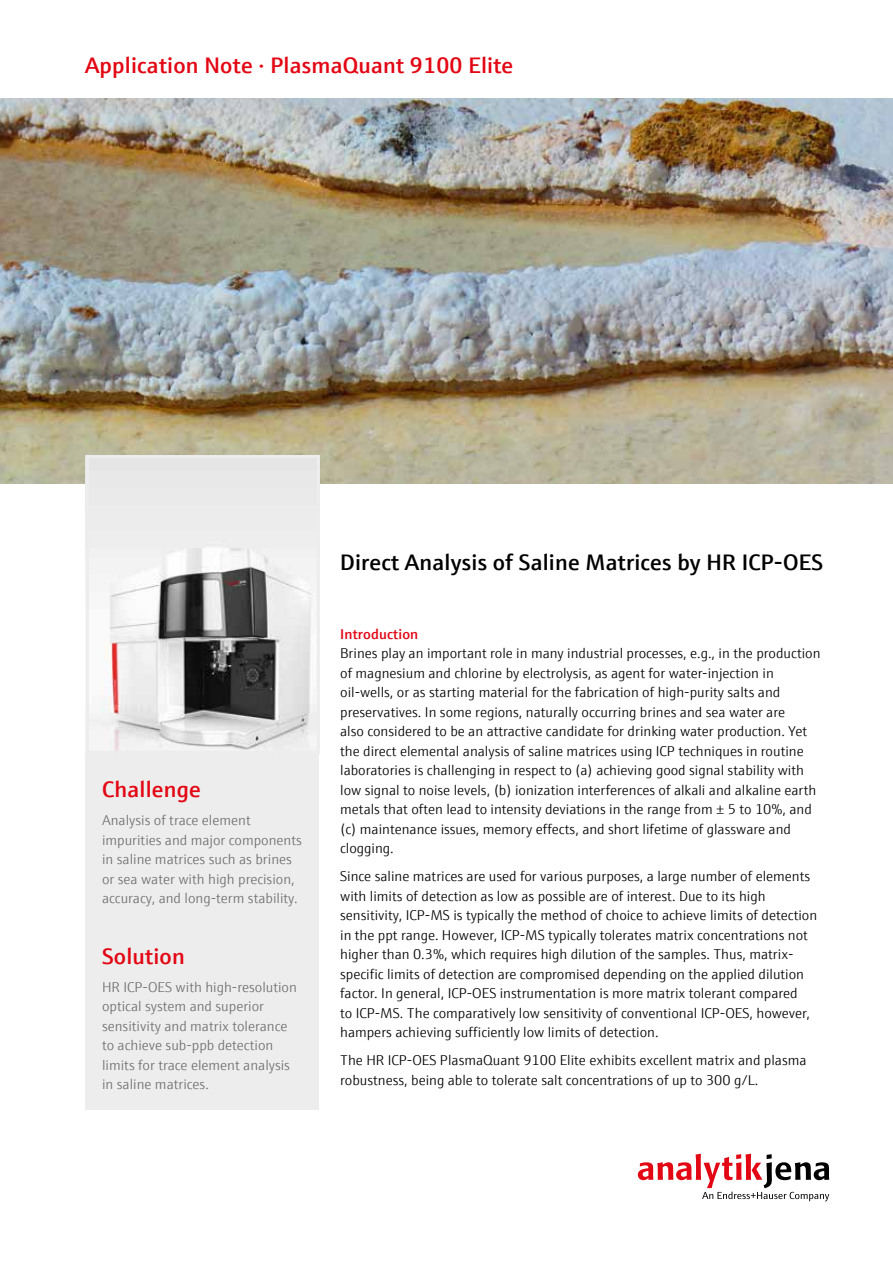
<style>
.page{position:relative;width:893px;height:1263px;background:#fff}
.page>*{position:absolute;margin:0;border:0;box-sizing:border-box;transform-origin:0 0}
.t1{font:600 22.5px "E+H Sans";letter-spacing:.01em;color:#e30613}
.t2{font:600 22.5px "E+H Sans";letter-spacing:.01em;color:#000}
.t3{font:300 14.25px/19.5px "E+H Sans";color:#000}
.t4{font:300 14.25px/19.5px "E+H Sans";color:#706f6f}
.t5{font:600 14.25px "E+H Sans";letter-spacing:.01em;color:#e30613}
</style>
<div class="page">
<svg style="left:638px;top:1154px;width:191px;height:47px"></svg>
<div style="left:85px;top:746px;width:234px;height:364px;background:#ededed"></div>
<img style="left:0;top:99px;width:893px;height:385px">
<img style="left:90px;top:459px;width:226px;height:291px">
<div style="left:86px;top:455px;width:234px;height:299px;border:3px solid #ededed"></div>
<h1 class="t1" style="left:85px;top:48px;width:430px">Application Note · PlasmaQuant 9100 Elite</h1>
<h1 class="t1" style="left:102px;top:772px;width:100px">Challenge</h1>
<p class="t4" style="left:102px;top:810px;width:201px">Analysis of trace element impurities and major components in saline matrices such as brines or sea water with high precision, accuracy, and long-term stability.</p>
<h1 class="t1" style="left:102px;top:939px;width:84px">Solution</h1>
<p class="t4" style="left:102px;top:976px;width:196px">HR ICP-OES with high-resolution optical system and superior sensitivity and matrix tolerance to achieve sub-ppb detection limits for trace element analysis in saline matrices.</p>
<h1 class="t2" style="left:340px;top:545px;width:484px">Direct Analysis of Saline Matrices by HR ICP-OES</h1>
<p class="t5" style="left:340px;top:623px;width:80px">Introduction</p>
<p class="t3" style="left:340px;top:643px;width:482px">Brines play an important role in many industrial processes, e.g., in the production of magnesium and chlorine by electrolysis, as agent for water-injection in oil-wells, or as starting material for the fabrication of high-purity salts and preservatives. In some regions, naturally occurring brines and sea water are<br>also considered to be an attractive candidate for drinking water production. Yet the direct elemental analysis of saline matrices using ICP techniques in routine laboratories is challenging in respect to (a) achieving good signal stability with low signal to noise levels, (b) ionization interferences of alkali and alkaline earth metals that often lead to intensity deviations in the range from ± 5 to 10%, and (c) maintenance issues, memory effects, and short lifetime of glassware and clogging.</p>
<p class="t3" style="left:340px;top:866px;width:479px">Since saline matrices are used for various purposes, a large number of elements with limits of detection as low as possible are of interest. Due to its high sensitivity, ICP-MS is typically the method of choice to achieve limits of detection in the ppt range. However, ICP-MS typically tolerates matrix concentrations not higher than 0.3%, which requires high dilution of the samples. Thus, matrix&shy;specific limits of detection are compromised depending on the applied dilution factor. In general, ICP-OES instrumentation is more matrix tolerant compared<br>to ICP-MS. The comparatively low sensitivity of conventional ICP-OES, however, hampers achieving sufficiently low limits of detection.</p>
<p class="t3" style="left:340px;top:1050px;width:468px">The HR ICP-OES PlasmaQuant 9100 Elite exhibits excellent matrix and plasma robustness, being able to tolerate salt concentrations of up to 300 g/L.</p>
</div>
